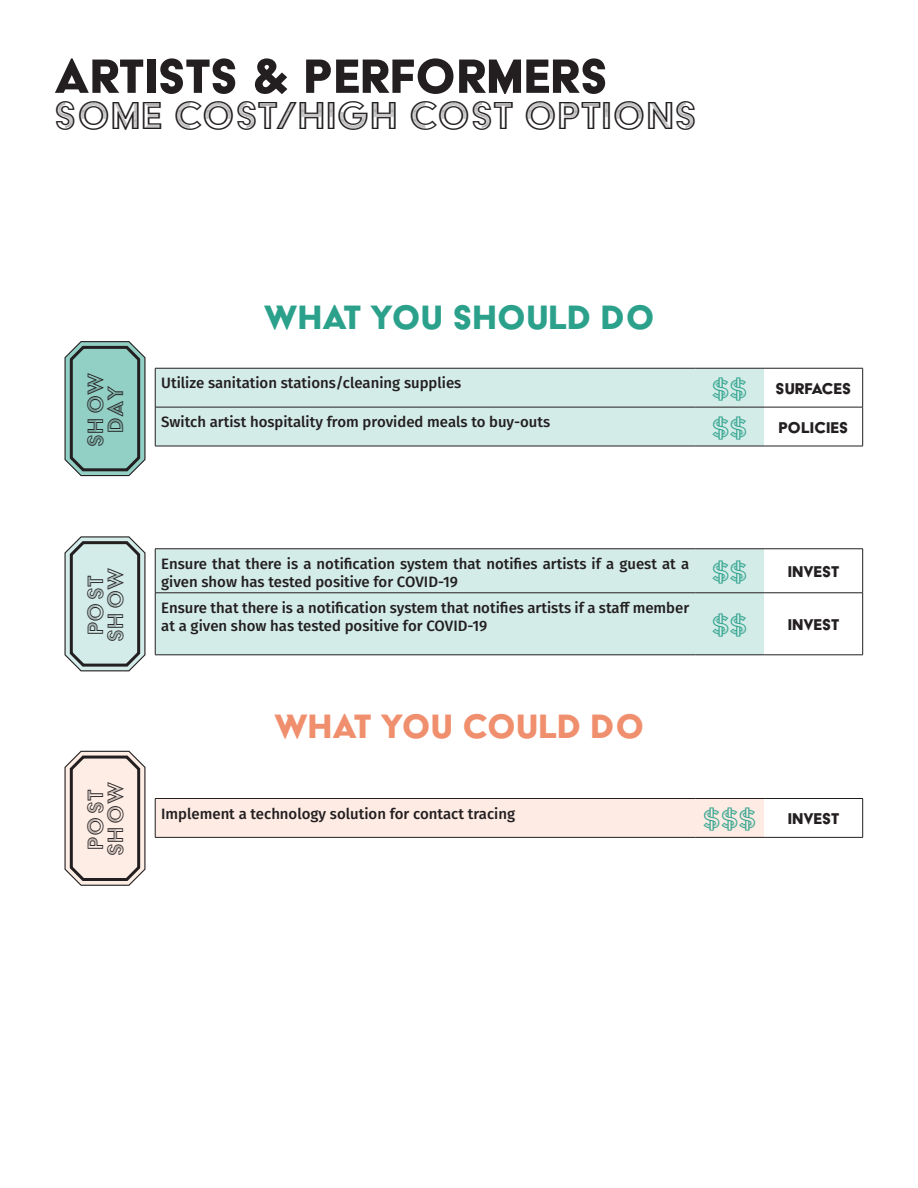
<style>
.page{position:relative;width:918px;height:1188px;background:#fff}
.page>*{position:absolute;margin:0;border:0;box-sizing:border-box;transform-origin:0 0}
.t1{font:55.5px "Acier BAT Text Solid";color:#231f20}
.t2{font:45px "Acier BAT Text Gris";color:#231f20}
.t3{font:39px "Acier BAT Text Solid";color:#2ba18b}
.t4{font:39px "Acier BAT Text Solid";color:#f08f6d}
.t5{font:30px "Acier BAT Text Gris";color:#2ba18b}
.t6{font:25.65px/20.1px "Acier BAT Text Gris";color:#231f20}
.t7{font:18px "Acier BAT Text Solid";color:#231f20}
.t8{font:500 15px/18px "Fira Sans";color:#231f20}
</style>
<div class="page">
<svg style="left:65px;top:751px;width:80px;height:134px"></svg>
<div style="left:64px;top:751px;width:81px;height:135px;border:1px solid #231f20;border-radius:16px"></div>
<div style="left:71px;top:757px;width:68px;height:122px;background:#fdede5;border-radius:12px"></div>
<div style="left:70px;top:756px;width:70px;height:125px;border:3px solid #231f20;border-radius:12px"></div>
<svg style="left:65px;top:537px;width:80px;height:134px"></svg>
<div style="left:64px;top:536px;width:81px;height:135px;border:1px solid #231f20;border-radius:16px"></div>
<div style="left:71px;top:543px;width:68px;height:122px;background:#d3ece9;border-radius:12px"></div>
<div style="left:70px;top:541px;width:70px;height:126px;border:3px solid #231f20;border-radius:12px"></div>
<svg style="left:65px;top:342px;width:80px;height:134px"></svg>
<div style="left:64px;top:341px;width:81px;height:135px;border:1px solid #231f20;border-radius:16px"></div>
<div style="left:71px;top:347px;width:68px;height:123px;background:#92cfc5;border-radius:12px"></div>
<div style="left:70px;top:346px;width:70px;height:125px;border:3px solid #231f20;border-radius:12px"></div>
<div style="left:156px;top:369px;width:608px;height:77px;background:#d4ece8"></div>
<hr style="left:155px;top:368px;width:540px;height:1px;background:#231f20">
<hr style="left:155px;top:368px;width:1px;height:39px;background:#231f20">
<hr style="left:695px;top:368px;width:69px;height:1px;background:#231f20">
<hr style="left:764px;top:368px;width:99px;height:1px;background:#231f20">
<hr style="left:862px;top:368px;width:1px;height:39px;background:#231f20">
<hr style="left:155px;top:407px;width:1px;height:39px;background:#231f20">
<hr style="left:862px;top:407px;width:1px;height:39px;background:#231f20">
<hr style="left:155px;top:407px;width:540px;height:1px;background:#231f20">
<hr style="left:695px;top:407px;width:69px;height:1px;background:#231f20">
<hr style="left:764px;top:407px;width:99px;height:1px;background:#231f20">
<hr style="left:155px;top:446px;width:540px;height:1px;background:#231f20">
<hr style="left:695px;top:446px;width:69px;height:1px;background:#231f20">
<hr style="left:764px;top:446px;width:99px;height:1px;background:#231f20">
<div style="left:156px;top:550px;width:608px;height:105px;background:#d4ece8"></div>
<hr style="left:155px;top:549px;width:540px;height:1px;background:#231f20">
<hr style="left:155px;top:549px;width:1px;height:44px;background:#231f20">
<hr style="left:695px;top:549px;width:69px;height:1px;background:#231f20">
<hr style="left:764px;top:549px;width:99px;height:1px;background:#231f20">
<hr style="left:862px;top:549px;width:1px;height:44px;background:#231f20">
<hr style="left:155px;top:593px;width:540px;height:1px;background:#231f20">
<hr style="left:155px;top:593px;width:1px;height:62px;background:#231f20">
<hr style="left:695px;top:593px;width:69px;height:1px;background:#231f20">
<hr style="left:764px;top:593px;width:99px;height:1px;background:#231f20">
<hr style="left:862px;top:593px;width:1px;height:62px;background:#231f20">
<hr style="left:155px;top:655px;width:540px;height:1px;background:#231f20">
<hr style="left:695px;top:655px;width:69px;height:1px;background:#231f20">
<hr style="left:764px;top:655px;width:99px;height:1px;background:#231f20">
<div style="left:156px;top:799px;width:608px;height:38px;background:#feebe4"></div>
<hr style="left:155px;top:798px;width:540px;height:1px;background:#231f20">
<hr style="left:155px;top:799px;width:1px;height:38px;background:#231f20">
<hr style="left:695px;top:798px;width:69px;height:1px;background:#231f20">
<hr style="left:764px;top:798px;width:99px;height:1px;background:#231f20">
<hr style="left:862px;top:799px;width:1px;height:38px;background:#231f20">
<hr style="left:155px;top:837px;width:540px;height:1px;background:#231f20">
<hr style="left:695px;top:837px;width:69px;height:1px;background:#231f20">
<hr style="left:764px;top:837px;width:99px;height:1px;background:#231f20">
<p class="t1" style="left:54px;top:47px;width:556px">ARTISTS &amp; PERFORMERS</p>
<p class="t2" style="left:54px;top:92px;width:645px">SOME COST/HIGH COST OPTIONS</p>
<h3 class="t6" style="left:85px;top:447px;width:75px;text-align:center;rotate:-90deg">SHOW<br>DAY</h3>
<p class="t3" style="left:264px;top:297px;width:392px">WHAT YOU SHOULD DO</p>
<p class="t8" style="left:161px;top:373px;width:302px">Utilize sanitation stations/cleaning supplies</p>
<p class="t5" style="left:712px;top:373px;width:37px">$$</p>
<p class="t7" style="left:776px;top:379px;width:77px">SURFACES</p>
<p class="t8" style="left:161px;top:412px;width:390px">Switch artist hospitality from provided meals to buy-outs</p>
<p class="t5" style="left:712px;top:412px;width:37px">$$</p>
<p class="t7" style="left:779px;top:418px;width:71px">POLICIES</p>
<h3 class="t6" style="left:85px;top:642px;width:75px;rotate:-90deg">POST<br>SHOW</h3>
<h3 class="t6" style="left:85px;top:856px;width:75px;rotate:-90deg">POST<br>SHOW</h3>
<p class="t8" style="left:161px;top:554px;width:529px">Ensure that there is a notification system that notifies artists if a guest at a given show has tested positive for COVID-19</p>
<p class="t5" style="left:712px;top:556px;width:37px">$$</p>
<p class="t7" style="left:788px;top:562px;width:53px">INVEST</p>
<p class="t8" style="left:161px;top:598px;width:530px">Ensure that there is a notification system that notifies artists if a staff member at a given show has tested positive for COVID-19</p>
<p class="t5" style="left:712px;top:609px;width:37px">$$</p>
<p class="t7" style="left:788px;top:615px;width:53px">INVEST</p>
<p class="t4" style="left:274px;top:706px;width:372px">WHAT YOU COULD DO</p>
<p class="t8" style="left:161px;top:804px;width:355px">Implement a technology solution for contact tracing</p>
<p class="t5" style="left:703px;top:804px;width:55px">$$$</p>
<p class="t7" style="left:788px;top:809px;width:53px">INVEST</p>
</div>
